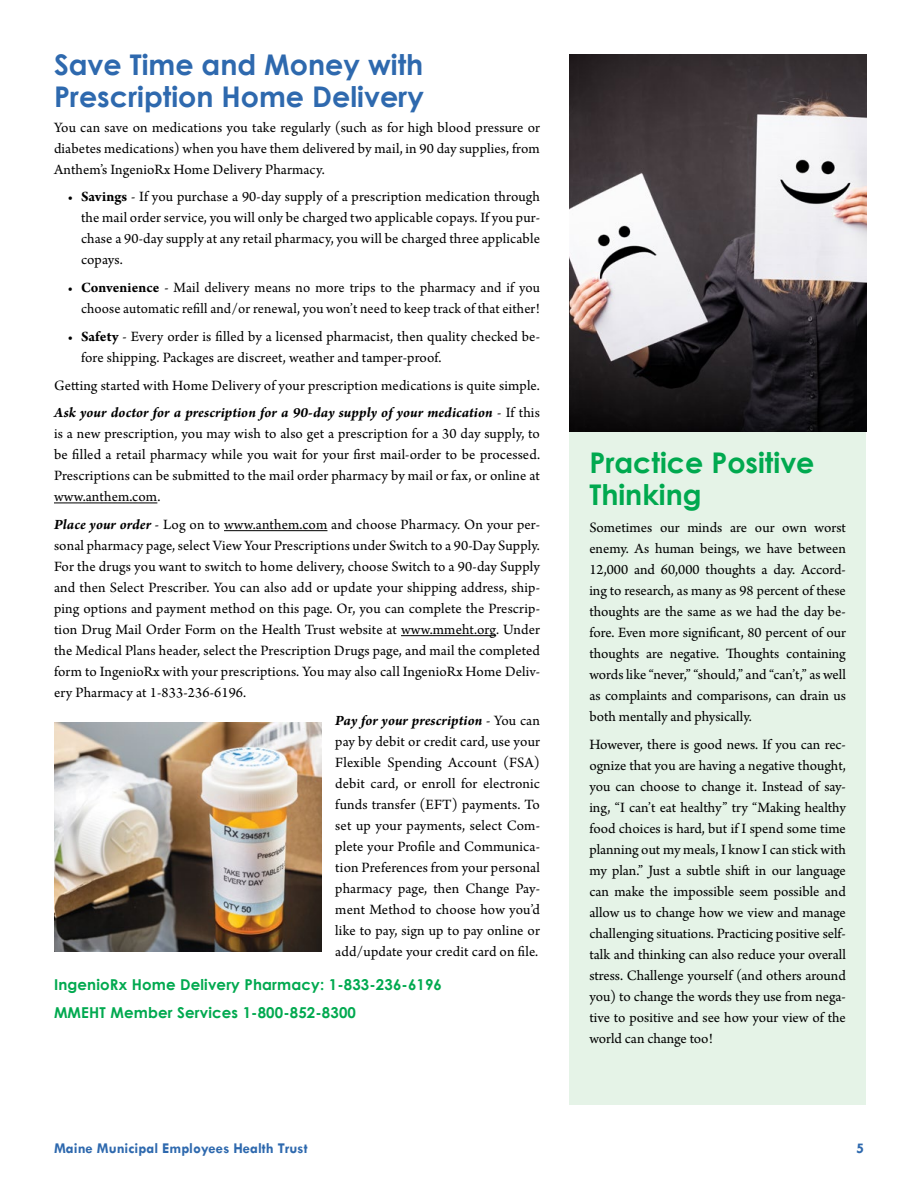
<style>
.page{position:relative;width:918px;height:1188px;background:#fff}
.page>*{position:absolute;margin:0;border:0;box-sizing:border-box;transform-origin:0 0}
.Headline-MMEHT_NL{font:700 28.5px/31.5px "Century Gothic";color:#2e69ae}
.Headline-MMEHT_NL-2{font:700 28.5px/31.5px "Century Gothic";color:#00a94f}
.Body_Text-MMEHT_NL{font:15px/21px "Arno Pro";letter-spacing:.005em;color:#000;text-align:justify}
.CALLOUT_BOX_TEXT{font:700 15px "Century Gothic";letter-spacing:.01em;color:#00a94f}
.t1{font:700 15px "Tw Cen";color:#2e69ae}
.s1{font-weight:700}
.s2{font-weight:700;font-style:italic}
</style>
<div class="page">
<hr style="left:54px;top:503px;width:103px;height:1px;background:#000">
<hr style="left:224px;top:530px;width:103px;height:1px;background:#000">
<hr style="left:401px;top:635px;width:95px;height:1px;background:#000">
<div style="left:569px;top:54px;width:297px;height:1051px;background:#e5f3e7"></div>
<img style="left:569px;top:54px;width:297px;height:377px">
<img style="left:54px;top:723px;width:268px;height:228px">
<p class="Headline-MMEHT_NL" style="left:54px;top:48px;width:371px">Save Time and Money with<br>Prescription Home Delivery</p>
<p class="Body_Text-MMEHT_NL" style="left:54px;top:117px;width:488px">You can save on medications you take regularly (such as for high blood pressure or diabetes medications) when you have them delivered by mail, in 90 day supplies, from Anthem’s IngenioRx Home Delivery Pharmacy.</p>
<p class="Body_Text-MMEHT_NL" style="left:81px;top:187px;width:461px;text-indent:-14px">• <span class="s1">Savings</span> - If you purchase a 90-day supply of a prescription medication through the mail order service, you will only be charged two applicable copays. If you pur&shy;chase a 90-day supply at any retail pharmacy, you will be charged three applicable copays.</p>
<p class="Body_Text-MMEHT_NL" style="left:68px;top:278px;width:474px;text-align:right">• <span class="s1">Convenience</span> - Mail delivery means no more trips to the pharmacy and if you choose automatic refill and/or renewal, you won’t need to keep track of that either!</p>
<p class="Body_Text-MMEHT_NL" style="left:81px;top:327px;width:461px;text-indent:-14px">• <span class="s1">Safety</span> - Every order is filled by a licensed pharmacist, then quality checked be&shy;fore shipping. Packages are discreet, weather and tamper-proof.</p>
<p class="Body_Text-MMEHT_NL" style="left:54px;top:375px;width:487px">Getting started with Home Delivery of your prescription medications is quite simple.</p>
<p class="Body_Text-MMEHT_NL" style="left:54px;top:403px;width:488px"><span class="s2">Ask your doctor for a prescription for a 90-day supply of your medication</span> - If this is a new prescription, you may wish to also get a prescription for a 30 day supply, to be filled a retail pharmacy while you wait for your first mail-order to be processed.<br>Prescriptions can be submitted to the mail order pharmacy by mail or fax, or online at www.anthem.com.</p>
<p class="Body_Text-MMEHT_NL" style="left:54px;top:515px;width:488px"><span class="s2">Place your order</span> - Log on to www.anthem.com and choose Pharmacy. On your per&shy;sonal pharmacy page, select View Your Prescriptions under Switch to a 90-Day Supply.<br>For the drugs you want to switch to home delivery, choose Switch to a 90-day Supply and then Select Prescriber. You can also add or update your shipping address, ship&shy;ping options and payment method on this page. Or, you can complete the Prescrip&shy;tion Drug Mail Order Form on the Health Trust website at www.mmeht.org. Under the Medical Plans header, select the Prescription Drugs page, and mail the completed form to IngenioRx with your prescriptions. You may also call IngenioRx Home Deliv&shy;ery Pharmacy at 1-833-236-6196.</p>
<p class="Body_Text-MMEHT_NL" style="left:335px;top:711px;width:206px"><span class="s2">Pay for your prescription</span> - You can pay by debit or credit card, use your Flexible Spending Account (FSA) debit card, or enroll for electronic funds transfer (EFT) payments. To set up your payments, select Com&shy;plete your Profile and Communica&shy;tion Preferences from your personal pharmacy page, then Change Pay&shy;ment Method to choose how you’d like to pay, sign up to pay online or add/update your credit card on file.</p>
<p class="CALLOUT_BOX_TEXT" style="left:54px;top:974px;width:390px">IngenioRx Home Delivery Pharmacy: 1-833-236-6196</p>
<p class="CALLOUT_BOX_TEXT" style="left:54px;top:1001px;width:303px">MMEHT Member Services 1-800-852-8300</p>
<p class="Headline-MMEHT_NL-2" style="left:589px;top:446px;width:227px">Practice Positive<br>Thinking</p>
<p class="Body_Text-MMEHT_NL" style="left:589px;top:518px;width:258px">Sometimes our minds are our own worst enemy. As human beings, we have between 12,000 and 60,000 thoughts a day. Accord&shy;ing to research, as many as 98 percent of these thoughts are the same as we had the day be&shy;fore. Even more significant, 80 percent of our thoughts are negative. Thoughts containing words like “never,” “should,” and “can’t,” as well as complaints and comparisons, can drain us both mentally and physically.</p>
<p class="Body_Text-MMEHT_NL" style="left:589px;top:735px;width:258px">However, there is good news. If you can rec&shy;ognize that you are having a negative thought, you can choose to change it. Instead of say&shy;ing, “I can’t eat healthy” try “Making healthy food choices is hard, but if I spend some time planning out my meals, I know I can stick with my plan.” Just a subtle shift in our language can make the impossible seem possible and allow us to change how we view and manage challenging situations. Practicing positive self&shy;talk and thinking can also reduce your overall stress. Challenge yourself (and others around you) to change the words they use from nega&shy;tive to positive and see how your view of the world can change too!</p>
<p class="t1" style="left:54px;top:1139px;width:255px">Maine Municipal Employees Health Trust</p>
<p class="t1" style="left:856px;top:1139px;width:9px">5</p>
</div>
